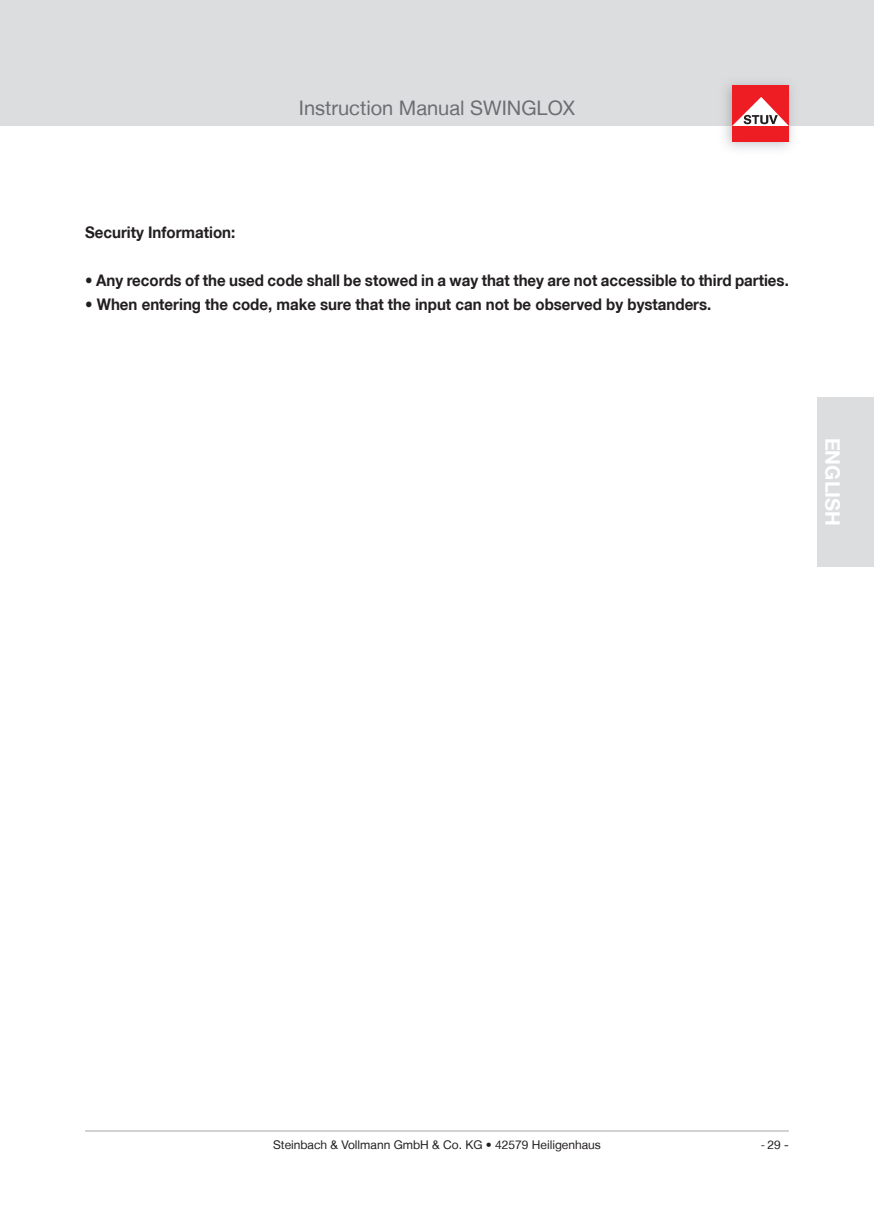
<style>
.page{position:relative;width:874px;height:1225px;background:#fff}
.page>*{position:absolute;margin:0;border:0;box-sizing:border-box;transform-origin:0 0}
.t1{font:20px "Helvetica Neue LT";color:#6c6d70}
.t2{font:700 20px "Helvetica Neue LT";color:#fff}
.t3{font:700 16px "Helvetica Neue LT";color:#231f20;scale:.94 1}
.t4{font:12px "Helvetica Neue LT";color:#231f20}
.s1{font-family:"Myriad Pro"}
</style>
<div class="page">
<div style="left:0;top:0;width:873px;height:126px;background:#dcdddf"></div>
<img style="left:724px;top:83px;width:69px;height:66px">
<div style="left:731px;top:85px;width:57px;height:56px;background:#ee1d23"></div>
<svg style="left:731px;top:97px;width:57px;height:29px"></svg>
<hr style="left:85px;top:1130px;width:703px;height:2px;background:#d1d2d4">
<div style="left:817px;top:397px;width:56px;height:169px;background:#dcdddf"></div>
<p class="t1" style="left:299px;top:100px;width:277px">Instruction Manual SWINGLOX</p>
<p class="t3" style="left:85px;top:227px;width:161px">Security Information:</p>
<p class="t3" style="left:85px;top:275px;width:749px">• Any records of the used code shall be stowed in a way that they are not accessible to third parties.</p>
<p class="t3" style="left:85px;top:299px;width:667px">• When entering the code, make sure that the input can not be observed by bystanders.</p>
<p class="t2" style="left:839px;top:437px;width:90px;rotate:90deg">ENGLISH</p>
<p class="t4" style="left:273px;top:1140px;width:329px">Steinbach &amp; Vollmann GmbH &amp; Co. KG • 42579 Heiligenhaus</p>
<p class="t4" style="left:760px;top:1140px;width:29px"><span class="s1">-</span> 29 -</p>
</div>
